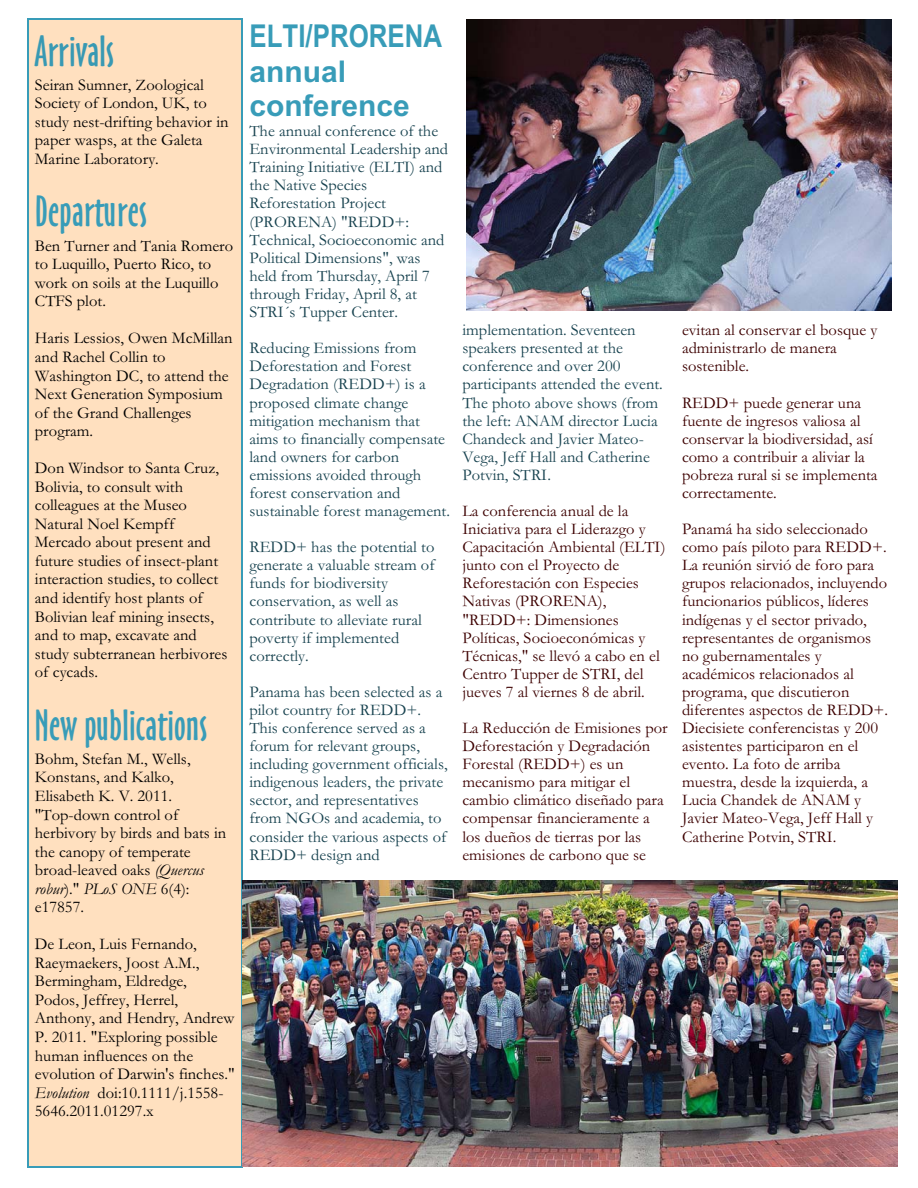
<style>
.page{position:relative;width:918px;height:1188px;background:#fff}
.page>*{position:absolute;margin:0;border:0;box-sizing:border-box;transform-origin:0 0}
.t1{font:40.5px "Oz Handicraft BT";letter-spacing:.01em;color:#389cb8}
.t2{font:40.5px "Oz Handicraft BT";letter-spacing:.01em;color:#3899b3}
.t3{font:700 31.5px "Arial Narrow";color:#389cb8}
.t4{font:700 30px/34.3px "Arial";color:#389cb8}
.t5{font:16.5px/18.1px "Garamond";color:#3d0000}
.t6{font:16.5px/18.1px "Garamond";color:#17424f}
.t7{font:16.5px/18.6px "Garamond";color:#000}
.s1{font-style:italic}
</style>
<div class="page">
<div style="left:27px;top:18px;width:216px;height:1149px;background:#ffe0bf"></div>
<hr style="left:27px;top:18px;width:1px;height:1149px;background:#389cb8">
<hr style="left:242px;top:18px;width:1px;height:1149px;background:#389cb8">
<hr style="left:27px;top:18px;width:216px;height:1px;background:#389cb8">
<hr style="left:27px;top:1166px;width:216px;height:1px;background:#389cb8">
<img style="left:467px;top:20px;width:425px;height:290px">
<img style="left:242px;top:881px;width:656px;height:285px">
<h1 class="t2" style="left:35px;top:35px;width:81px">Arrivals</h1>
<p class="t7" style="left:35px;top:77px;width:195px">Seiran Sumner, Zoological<br>Society of London, UK, to study nest-drifting behavior in paper wasps, at the Galeta<br>Marine Laboratory.</p>
<h1 class="t1" style="left:35px;top:196px;width:114px">Departures</h1>
<p class="t7" style="left:35px;top:238px;width:200px">Ben Turner and Tania Romero to Luquillo, Puerto Rico, to work on soils at the Luquillo<br>CTFS plot.</p>
<p class="t7" style="left:35px;top:331px;width:199px">Haris Lessios, Owen McMillan and Rachel Collin to<br>Washington DC, to attend the<br>Next Generation Symposium of the Grand Challenges program.</p>
<p class="t7" style="left:35px;top:461px;width:194px">Don Windsor to Santa Cruz,<br>Bolivia, to consult with colleagues at the Museo<br>Natural Noel Kempff<br>Mercado about present and future studies of insect-plant interaction studies, to collect and identify host plants of<br>Bolivian leaf mining insects, and to map, excavate and study subterranean herbivores of cycads.</p>
<h1 class="t1" style="left:35px;top:709px;width:174px">New publications</h1>
<p class="t7" style="left:35px;top:751px;width:193px">Bohm, Stefan M., Wells,<br>Konstans, and Kalko,<br>Elisabeth K. V. 2011. "Top-down control of herbivory by birds and bats in the canopy of temperate broad-leaved oaks <span class="s1">(Quercus robur</span>)." <span class="s1">PLoS ONE</span> 6(4): e17857.</p>
<p class="t7" style="left:35px;top:937px;width:202px">De Leon, Luis Fernando,<br>Raeymaekers, Joost A.M.,<br>Bermingham, Eldredge,<br>Podos, Jeffrey, Herrel,<br>Anthony, and Hendry, Andrew<br>P. 2011. "Exploring possible human influences on the evolution of Darwin's finches."<br><span class="s1">Evolution</span> doi:10.1111/j.1558-<br>5646.2011.01297.x</p>
<h2 class="t3" style="left:249px;top:24px;width:194px">ELTI/PRORENA</h2>
<h3 class="t4" style="left:249px;top:57px;width:162px">annual conference</h3>
<p class="t6" style="left:249px;top:124px;width:200px">The annual conference of the<br>Environmental Leadership and<br>Training Initiative (ELTI) and the Native Species<br>Reforestation Project (PRORENA) "REDD+:<br>Technical, Socioeconomic and<br>Political Dimensions", was held from Thursday, April 7 through Friday, April 8, at<br>STRI´s Tupper Center.</p>
<p class="t6" style="left:249px;top:341px;width:202px">Reducing Emissions from<br>Deforestation and Forest<br>Degradation (REDD+) is a proposed climate change mitigation mechanism that aims to financially compensate land owners for carbon emissions avoided through forest conservation and sustainable forest management.</p>
<p class="t6" style="left:249px;top:540px;width:187px">REDD+ has the potential to generate a valuable stream of funds for biodiversity conservation, as well as contribute to alleviate rural poverty if implemented correctly.</p>
<p class="t6" style="left:249px;top:685px;width:200px">Panama has been selected as a pilot country for REDD+.<br>This conference served as a forum for relevant groups, including government officials, indigenous leaders, the private sector, and representatives from NGOs and academia, to consider the various aspects of<br>REDD+ design and</p>
<p class="t6" style="left:462px;top:323px;width:202px">implementation. Seventeen speakers presented at the conference and over 200 participants attended the event.<br>The photo above shows (from the left: ANAM director Lucia<br>Chandeck and Javier Mateo-<br>Vega, Jeff Hall and Catherine<br>Potvin, STRI.</p>
<p class="t5" style="left:462px;top:504px;width:205px">La conferencia anual de la<br>Iniciativa para el Liderazgo y<br>Capacitación Ambiental (ELTI) junto con el Proyecto de<br>Reforestación con Especies<br>Nativas (PRORENA), "REDD+: Dimensiones<br>Políticas, Socioeconómicas y<br>Técnicas," se llevó a cabo en el<br>Centro Tupper de STRI, del jueves 7 al viernes 8 de abril.</p>
<p class="t5" style="left:462px;top:721px;width:207px">La Reducción de Emisiones por<br>Deforestación y Degradación<br>Forestal (REDD+) es un mecanismo para mitigar el cambio climático diseñado para compensar financieramente a los dueños de tierras por las emisiones de carbono que se</p>
<p class="t5" style="left:682px;top:323px;width:197px">evitan al conservar el bosque y administrarlo de manera sostenible.</p>
<p class="t5" style="left:682px;top:395px;width:197px">REDD+ puede generar una fuente de ingresos valiosa al conservar la biodiversidad, así como a contribuir a aliviar la pobreza rural si se implementa correctamente.</p>
<p class="t5" style="left:682px;top:522px;width:208px">Panamá ha sido seleccionado como país piloto para REDD+.<br>La reunión sirvió de foro para grupos relacionados, incluyendo funcionarios públicos, líderes indígenas y el sector privado, representantes de organismos no gubernamentales y académicos relacionados al programa, que discutieron diferentes aspectos de REDD+.<br>Diecisiete conferencistas y 200 asistentes participaron en el evento. La foto de arriba muestra, desde la izquierda, a<br>Lucia Chandek de ANAM y<br>Javier Mateo-Vega, Jeff Hall y<br>Catherine Potvin, STRI.</p>
</div>
